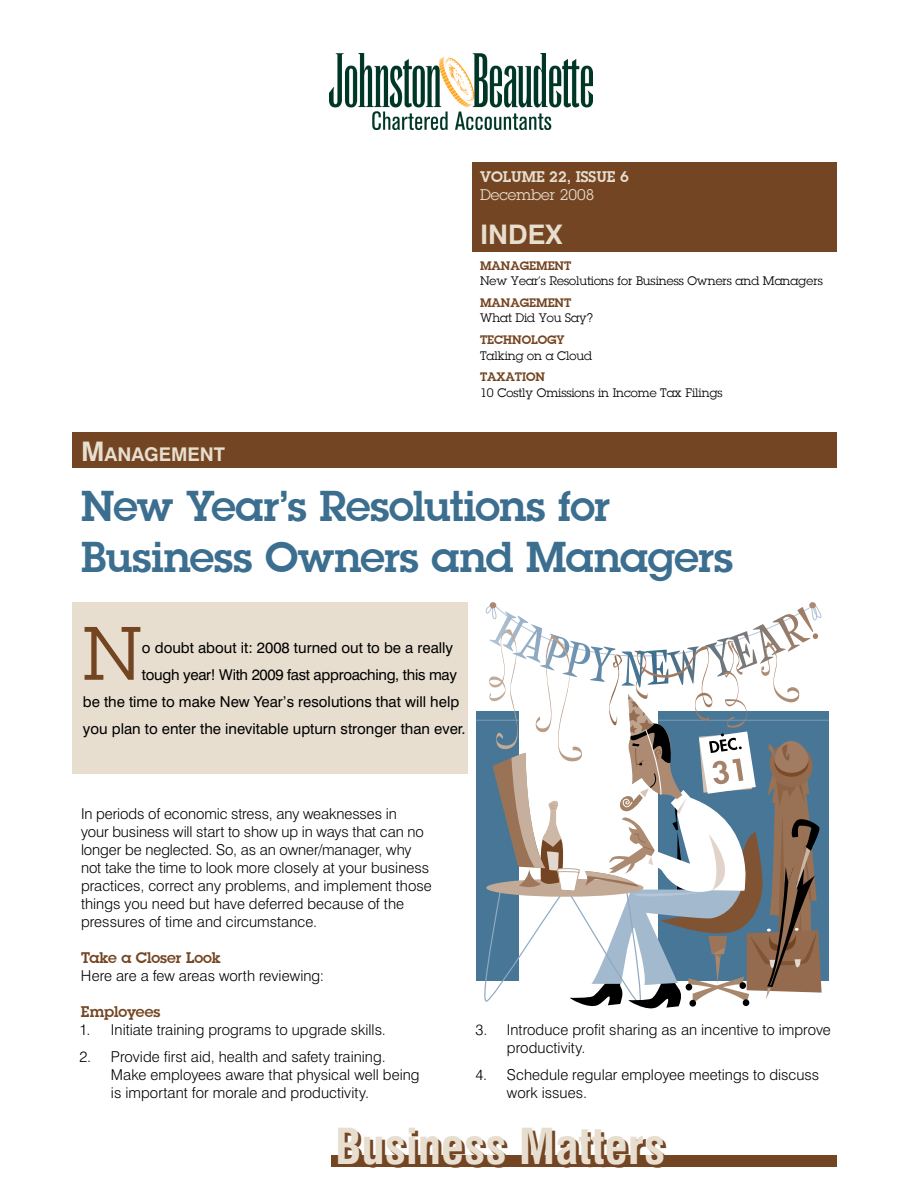
<style>
.page{position:relative;width:918px;height:1188px;background:#fff}
.page>*{position:absolute;margin:0;border:0;box-sizing:border-box;transform-origin:0 0}
.t1{font:73.95px "Lubalin Graph";color:#744522}
.t2{font:700 condensed 48.3px "Swiss 721 BT";color:#744523}
.t3{font:42px/50.4px "Lubalin Graph Demi";letter-spacing:-.01em;color:#3b6e8f}
.t4{font:700 27px "Swiss 721 BT";color:#e7decf}
.t5{font:700 18.9px "Swiss 721 BT";color:#e7decf}
.t6{font:300 15px/18px "Swiss 721 BT";color:#000}
.t7{font:15px "Swiss 721 BT";color:#000}
.t8{font:15px "Swiss 721 BT";letter-spacing:-.02em;color:#000}
.t9{font:15px "Lubalin Graph Demi";color:#744522}
.t10{font:15px "Lubalin Graph Demi";color:#e7decf}
.t11{font:15px "Lubalin Graph";color:#e7decf}
.t12{font:12px "Lubalin Graph";color:#000}
.t13{font:12px "Lubalin Graph Demi";color:#744522}
.s1{font-size:27px}
</style>
<div class="page">
<div style="left:332px;top:1155px;width:505px;height:12px;background:#744523"></div>
<div style="left:472px;top:162px;width:365px;height:90px;background:#744522"></div>
<div style="left:72px;top:432px;width:765px;height:36px;background:#744522"></div>
<div style="left:72px;top:602px;width:396px;height:171px;background:#e7decf"></div>
<hr style="left:658px;top:720px;width:171px;height:1px;background:#7e9eb8">
<div style="left:476px;top:711px;width:43px;height:270px;background:#477696"></div>
<hr style="left:476px;top:720px;width:43px;height:1px;background:#7e9eb8">
<svg style="left:482px;top:602px;width:344px;height:407px"></svg>
<img style="left:329px;top:54px;width:263px;height:75px">
<p class="t10" style="left:480px;top:167px;width:150px">VOLUME 22, ISSUE 6</p>
<p class="t11" style="left:480px;top:185px;width:116px">December 2008</p>
<h3 class="t4" style="left:480px;top:218px;width:84px">INDEX</h3>
<p class="t13" style="left:480px;top:258px;width:59px">Manageme</p>
<p class="t13" style="left:555px;top:258px;width:18px">nt</p>
<p class="t12" style="left:480px;top:273px;width:344px">New Year’s Resolutions for Business Owners and Managers</p>
<p class="t13" style="left:480px;top:295px;width:59px">Manageme</p>
<p class="t13" style="left:555px;top:295px;width:18px">nt</p>
<p class="t12" style="left:480px;top:311px;width:115px">What Did You Say?</p>
<p class="t13" style="left:480px;top:332px;width:52px">Technolo</p>
<p class="t13" style="left:547px;top:332px;width:19px">gy</p>
<p class="t12" style="left:480px;top:348px;width:114px">Talking on a Cloud</p>
<p class="t13" style="left:480px;top:369px;width:67px">Taxation</p>
<p class="t12" style="left:480px;top:385px;width:244px">10 Costly Omissions in Income Tax Filings</p>
<p class="t5" style="left:81px;top:443px;width:92px"><span class="s1">M</span>ANAGEMEN</p>
<p class="t5" style="left:214px;top:443px;width:13px">T</p>
<h3 class="t3" style="left:81px;top:481px;width:654px">New Year’s Resolutions for<br>Business Owners and Managers</h3>
<h1 class="t1" style="left:83px;top:607px;width:61px">N</h1>
<p class="t7" style="left:142px;top:638px;width:313px">o doubt about it: 2008 turned out to be a really</p>
<p class="t8" style="left:142px;top:665px;width:317px">tough year! With 2009 fast approaching, this may</p>
<p class="t7" style="left:83px;top:692px;width:378px">be the time to make New Year’s resolutions that will help</p>
<p class="t7" style="left:83px;top:719px;width:384px">you plan to enter the inevitable upturn stronger than ever.</p>
<p class="t6" style="left:81px;top:805px;width:352px">In periods of economic stress, any weaknesses in<br>your business will start to show up in ways that can no longer be neglected. So, as an owner/manager, why not take the time to look more closely at your business practices, correct any problems, and implement those things you need but have deferred because of the pressures of time and circumstance.</p>
<p class="t9" style="left:81px;top:948px;width:141px">Take a Closer Look</p>
<p class="t6" style="left:81px;top:967px;width:245px">Here are a few areas worth reviewing:</p>
<p class="t9" style="left:81px;top:1002px;width:81px">Employees</p>
<p class="t6" style="left:111px;top:1021px;width:276px">Initiate training programs to upgrade skills.</p>
<p class="t6" style="left:79px;top:1021px;width:13px">1.</p>
<p class="t6" style="left:79px;top:1048px;width:13px">2.</p>
<p class="t6" style="left:111px;top:1048px;width:276px">Provide first aid, health and safety training.</p>
<p class="t6" style="left:111px;top:1066px;width:310px">Make employees aware that physical well being is important for morale and productivity.</p>
<p class="t6" style="left:475px;top:1021px;width:13px">3.</p>
<p class="t6" style="left:475px;top:1066px;width:13px">4.</p>
<p class="t6" style="left:507px;top:1021px;width:325px">Introduce profit sharing as an incentive to improve</p>
<p class="t6" style="left:507px;top:1034px;width:314px;line-height:27px">productivity.<br>Schedule regular employee meetings to discuss</p>
<p class="t6" style="left:507px;top:1084px;width:82px">work issues.</p>
<h2 class="t2" style="left:338px;top:1120px;width:332px">Business Matters</h2>
</div>
